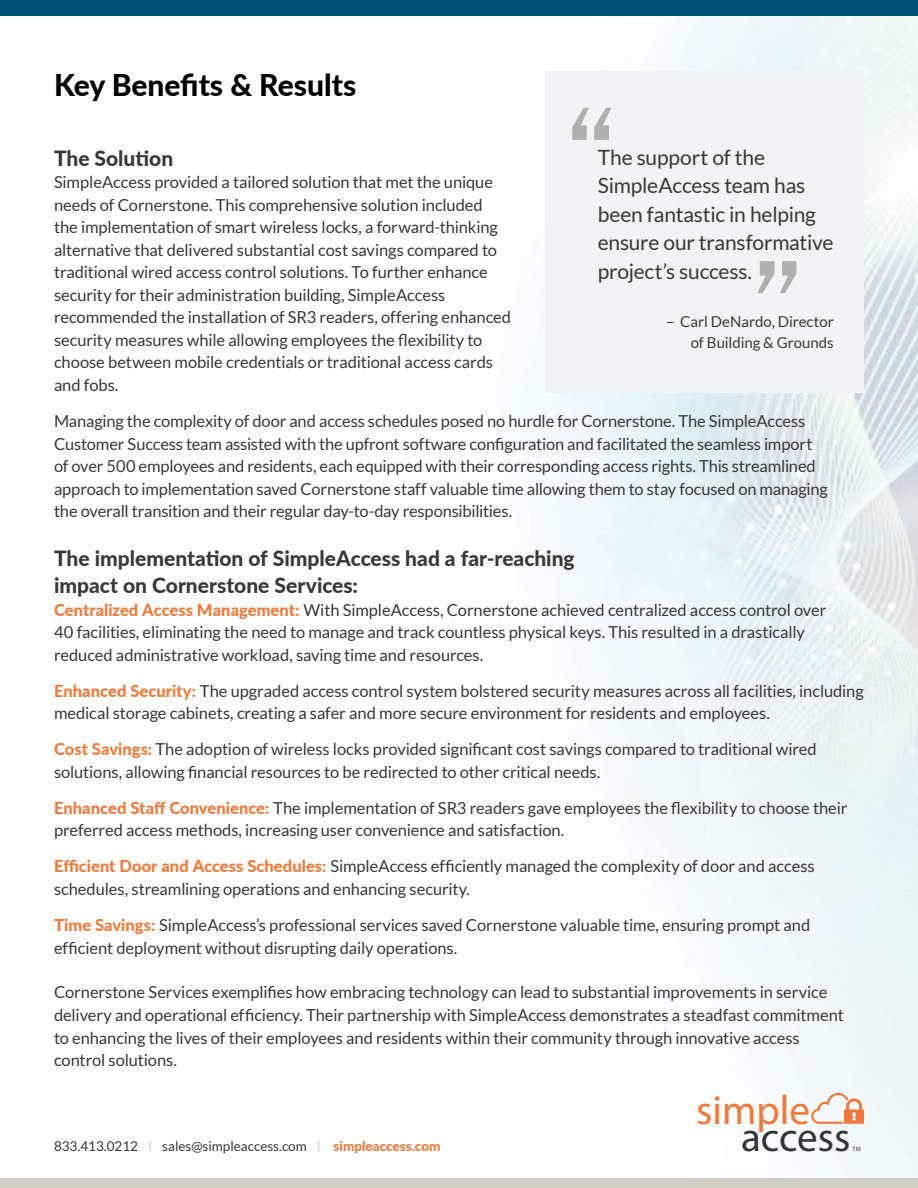
<style>
.page{position:relative;width:918px;height:1188px;background:#fff}
.page>*{position:absolute;margin:0;border:0;box-sizing:border-box;transform-origin:0 0}
.t1{font:150px "Franklin Gothic URW Boo";color:#aeb0b0}
.t2{font:41.1px "Myriad Pro";color:#333437}
.t3{font:41.1px "Myriad Pro";color:#f37736}
.t4{font:800 30px "Lato";color:#000}
.t5{font:21px/28.5px "Lato";letter-spacing:-.01em;color:#353a36}
.t6{font:800 21px/27px "Lato";color:#353a36}
.t7{font:16.5px/22.5px "Lato";letter-spacing:-.005em;color:#353a36}
.t8{font:15px/21px "Lato";color:#353a36;text-align:right}
.t9{font:13.5px "Lato";color:#353a36}
.t10{font:6.15px "Myriad Pro";color:#333437}
.s1{font-weight:800;color:#f47837}
.s2{color:#d0cec5}
</style>
<div class="page">
<img style="left:157px;top:15px;width:761px;height:1164px">
<svg style="left:811px;top:1093px;width:53px;height:31px"></svg>
<div style="left:0;top:1179px;width:918px;height:9px;background:#d0cec5"></div>
<div style="left:0;top:0;width:918px;height:15px;background:#005277"></div>
<div style="left:545px;top:71px;width:319px;height:322px;background:#f1f3f4"></div>
<h3 class="t4" style="left:54px;top:62px;width:304px">Key Benefits &amp; Results</h3>
<h1 class="t1" style="left:561px;top:65px;width:62px">“</h1>
<p class="t5" style="left:598px;top:143px;width:237px">The support of the<br>SimpleAccess team has been fantastic in helping ensure our transformative project’s success.</p>
<p class="t8" style="left:666px;top:311px;width:169px">– Carl DeNardo, Director of Building &amp; Grounds</p>
<p class="t6" style="left:54px;top:144px;width:121px">The Solution</p>
<p class="t7" style="left:54px;top:171px;width:459px">SimpleAccess provided a tailored solution that met the unique needs of Cornerstone. This comprehensive solution included<br>the implementation of smart wireless locks, a forward-thinking alternative that delivered substantial cost savings compared to traditional wired access control solutions. To further enhance security for their administration building, SimpleAccess recommended the installation of SR3 readers, offering enhanced security measures while allowing employees the flexibility to choose between mobile credentials or traditional access cards and fobs.</p>
<p class="t7" style="left:54px;top:410px;width:775px">Managing the complexity of door and access schedules posed no hurdle for Cornerstone. The SimpleAccess Customer Success team assisted with the upfront software configuration and facilitated the seamless import of over 500 employees and residents, each equipped with their corresponding access rights. This streamlined approach to implementation saved Cornerstone staff valuable time allowing them to stay focused on managing the overall transition and their regular day-to-day responsibilities.</p>
<p class="t6" style="left:54px;top:544px;width:522px">The implementation of SimpleAccess had a far-reaching impact on Cornerstone Services:</p>
<p class="t7" style="left:54px;top:599px;width:774px"><span class="s1">Centralized Access Management:</span> With SimpleAccess, Cornerstone achieved centralized access control over<br>40 facilities, eliminating the need to manage and track countless physical keys. This resulted in a drastically reduced administrative workload, saving time and resources.</p>
<p class="t7" style="left:54px;top:680px;width:811px"><span class="s1">Enhanced Security:</span> The upgraded access control system bolstered security measures across all facilities, including medical storage cabinets, creating a safer and more secure environment for residents and employees.</p>
<p class="t7" style="left:54px;top:738px;width:764px"><span class="s1">Cost Savings:</span> The adoption of wireless locks provided significant cost savings compared to traditional wired solutions, allowing financial resources to be redirected to other critical needs.</p>
<p class="t7" style="left:54px;top:797px;width:795px"><span class="s1">Enhanced Staff Convenience:</span> The implementation of SR3 readers gave employees the flexibility to choose their preferred access methods, increasing user convenience and satisfaction.</p>
<p class="t7" style="left:54px;top:855px;width:762px"><span class="s1">Efficient Door and Access Schedules:</span> SimpleAccess efficiently managed the complexity of door and access schedules, streamlining operations and enhancing security.</p>
<p class="t7" style="left:54px;top:914px;width:758px"><span class="s1">Time Savings:</span> SimpleAccess’s professional services saved Cornerstone valuable time, ensuring prompt and efficient deployment without disrupting daily operations.</p>
<p class="t7" style="left:54px;top:981px;width:791px">Cornerstone Services exemplifies how embracing technology can lead to substantial improvements in service delivery and operational efficiency. Their partnership with SimpleAccess demonstrates a steadfast commitment to enhancing the lives of their employees and residents within their community through innovative access control solutions.</p>
<h1 class="t1" style="left:747px;top:218px;width:62px">”</h1>
<h2 class="t3" style="left:696px;top:1085px;width:116px">simple</h2>
<p class="t9" style="left:54px;top:1138px;width:388px">833.413.0212 <span class="s2">l</span> sales@simpleaccess.com <span class="s2">l</span> <span class="s1">simpleaccess.com</span></p>
<h2 class="t2" style="left:741px;top:1112px;width:111px">access</h2>
<p class="t10" style="left:852px;top:1145px;width:10px">TM</p>
</div>
